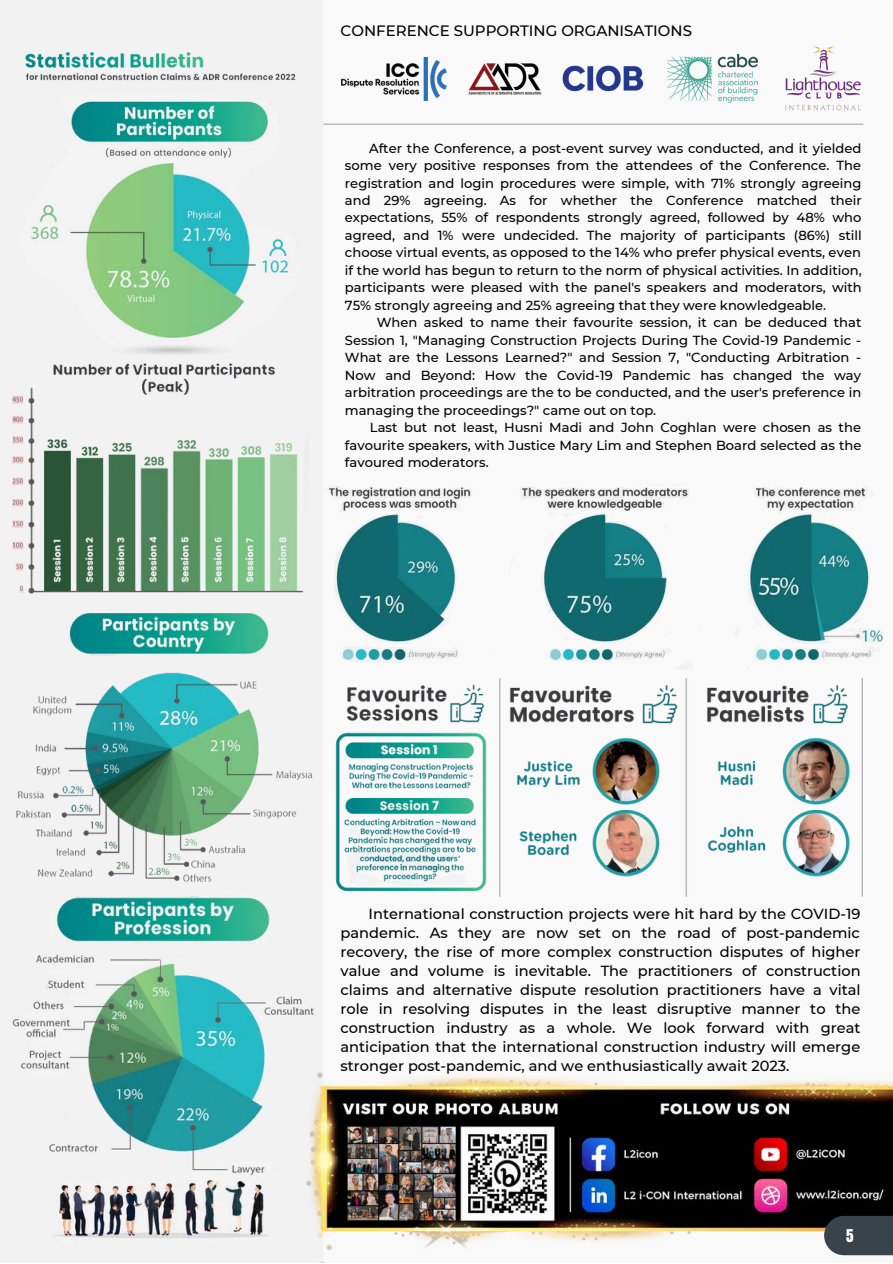
<style>
.page{position:relative;width:893px;height:1264px;background:#fff}
.page>*{position:absolute;margin:0;border:0;box-sizing:border-box;transform-origin:0 0}
.t1{font:500 15px "Montserrat";color:#000}
.t2{font:15px "Anton";color:#fff}
.t3{font:500 14.55px/19px "Montserrat";color:#000;text-align:justify}
.t4{font:500 13.05px/17.4px "Montserrat";color:#000;text-align:justify}
</style>
<div class="page">
<div style="left:0;top:0;width:892px;height:1262px;background:#f9f9f9"></div>
<div style="left:0;top:0;width:323px;height:1262px;background:#f2f2f3"></div>
<img style="left:25px;top:52px;width:271px;height:29px">
<img style="left:11px;top:896px;width:303px;height:342px">
<img style="left:12px;top:363px;width:297px;height:231px">
<img style="left:31px;top:101px;width:263px;height:253px">
<img style="left:16px;top:613px;width:297px;height:269px">
<img style="left:335px;top:684px;width:152px;height:208px">
<img style="left:308px;top:478px;width:580px;height:195px">
<img style="left:304px;top:1025px;width:588px;height:237px">
<img style="left:500px;top:678px;width:350px;height:218px">
<img style="left:341px;top:57px;width:105px;height:44px">
<img style="left:468px;top:63px;width:73px;height:32px">
<img style="left:562px;top:65px;width:82px;height:27px">
<img style="left:667px;top:54px;width:90px;height:49px">
<img style="left:785px;top:47px;width:76px;height:64px">
<hr style="left:323px;top:124px;width:540px;height:1px;background:#a6a6a6">
<svg style="left:824px;top:1215px;width:68px;height:40px;background:#3c454d"></svg>
<p class="t1" style="left:340px;top:21px;width:353px">CONFERENCE SUPPORTING ORGANISATIONS</p>
<p class="t4" style="left:345px;top:139px;width:518px;text-indent:24px">After the Conference, a post-event survey was conducted, and it yielded some very positive responses from the attendees of the Conference. The registration and login procedures were simple, with 71% strongly agreeing and 29% agreeing. As for whether the Conference matched their expectations, 55% of respondents strongly agreed, followed by 48% who agreed, and 1% were undecided. The majority of participants (86%) still choose virtual events, as opposed to the 14% who prefer physical events, even if the world has begun to return to the norm of physical activities. In addition, participants were pleased with the panel's speakers and moderators, with 75% strongly agreeing and 25% agreeing that they were knowledgeable.</p>
<p class="t4" style="left:345px;top:314px;width:518px;text-indent:32px">When asked to name their favourite session, it can be deduced that Session 1, "Managing Construction Projects During The Covid-19 Pandemic - What are the Lessons Learned?" and Session 7, "Conducting Arbitration - Now and Beyond: How the Covid-19 Pandemic has changed the way arbitration proceedings are the to be conducted, and the user's preference in managing the proceedings?" came out on top.</p>
<p class="t4" style="left:345px;top:419px;width:518px;text-indent:25px">Last but not least, Husni Madi and John Coghlan were chosen as the favourite speakers, with Justice Mary Lim and Stephen Board selected as the favoured moderators.</p>
<p class="t3" style="left:340px;top:903px;width:521px;text-indent:28px">International construction projects were hit hard by the COVID-19 pandemic. As they are now set on the road of post-pandemic recovery, the rise of more complex construction disputes of higher value and volume is inevitable. The practitioners of construction claims and alternative dispute resolution practitioners have a vital role in resolving disputes in the least disruptive manner to the construction industry as a whole. We look forward with great anticipation that the international construction industry will emerge stronger post-pandemic, and we enthusiastically await 2023.</p>
<p class="t2" style="left:846px;top:1224px;width:9px">5</p>
</div>
